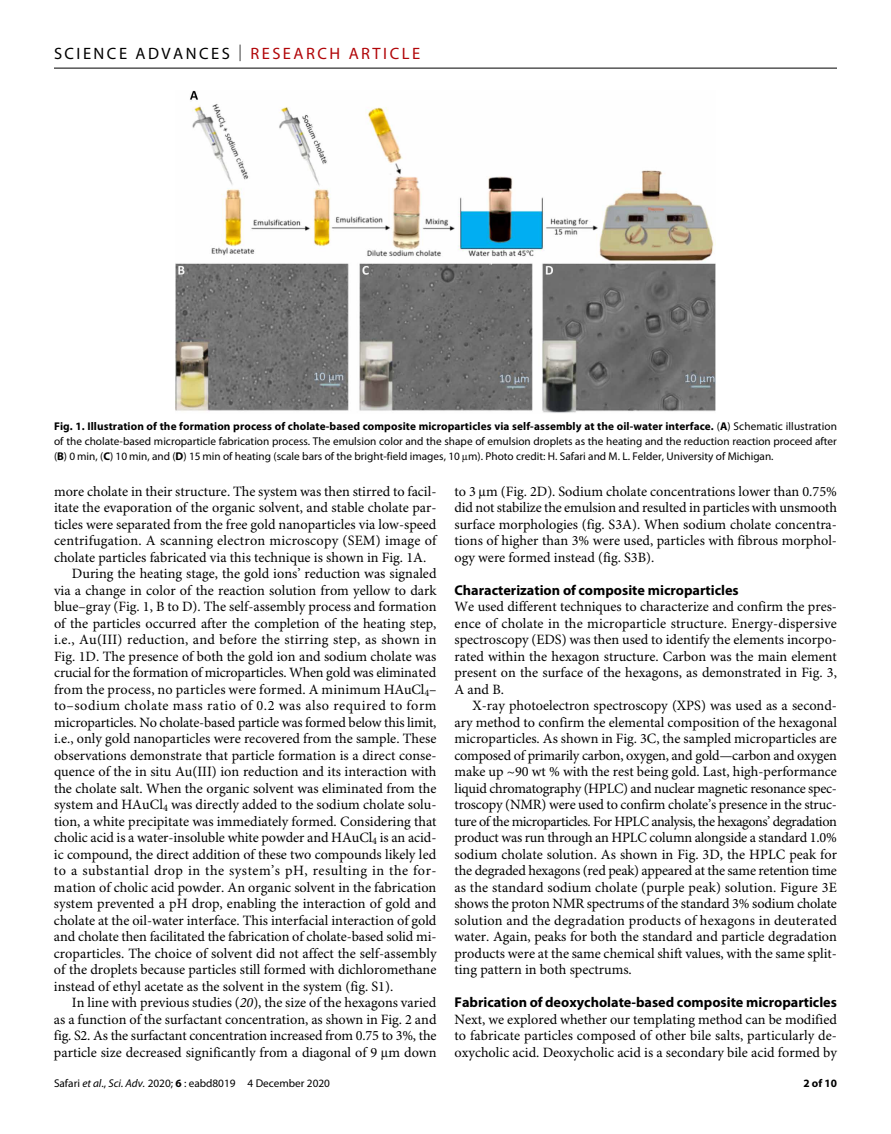
<style>
.page{position:relative;width:891px;height:1134px;background:#fff}
.page>*{position:absolute;margin:0;border:0;box-sizing:border-box;transform-origin:0 0}
.t1{font:16.5px "Myriad Pro";letter-spacing:.15em;color:#000}
.t2{font:14.25px/16.5px "Minion Pro";color:#000;text-align:justify}
.t3{font:14.25px "Minion Pro";letter-spacing:.035em;color:#000}
.t4{font:700 14.25px "Myriad Pro";color:#000}
.t5{font:14.25px "Minion Pro";letter-spacing:-.02em;color:#000}
.t6{font:14.25px "Minion Pro";letter-spacing:.02em;color:#000}
.t7{font:11.25px/15px "Myriad Pro";color:#000;text-align:justify}
.t8{font:700 11.25px "Myriad Pro";color:#000}
.s1{font-weight:300}
.s2{color:#b10508}
.s3{font-weight:700}
.s4{font-style:italic}
</style>
<div class="page">
<hr style="left:54px;top:68px;width:783px;height:1px;background:#000">
<img style="left:176px;top:90px;width:540px;height:323px">
<p class="t1" style="left:54px;top:40px;width:368px">SCIENCE ADVANCES <span class="s1">|</span> <span class="s2">RESEARCH ARTICLE</span></p>
<p class="t7" style="left:54px;top:419px;width:785px"><span class="s3">Fig. 1. Illustration of the formation process of cholate-based composite microparticles via self-assembly at the oil-water interface.</span> (<span class="s3">A</span>) Schematic illustration of the cholate-based microparticle fabrication process. The emulsion color and the shape of emulsion droplets as the heating and the reduction reaction proceed after (<span class="s3">B</span>) 0 min, (<span class="s3">C</span>) 10 min, and (<span class="s3">D</span>) 15 min of heating (scale bars of the bright-field images, 10 m). Photo credit: H. Safari and M. L. Felder, University of Michigan.</p>
<p class="t2" style="left:54px;top:484px;width:384px">more cholate in their structure. The system was then stirred to facil-</p>
<p class="t2" style="left:54px;top:501px;width:384px">itate the evaporation of the organic solvent, and stable cholate par-</p>
<p class="t2" style="left:54px;top:517px;width:384px">ticles were separated from the free gold nanoparticles via low-speed</p>
<p class="t2" style="left:54px;top:534px;width:384px">centrifugation. A scanning electron microscopy (SEM) image of</p>
<p class="t2" style="left:54px;top:550px;width:374px">cholate particles fabricated via this technique is shown in Fig. 1A.</p>
<p class="t2" style="left:72px;top:567px;width:366px">During the heating stage, the gold ions’ reduction was signaled</p>
<p class="t2" style="left:54px;top:583px;width:384px">via a change in color of the reaction solution from yellow to dark</p>
<p class="t2" style="left:54px;top:600px;width:384px">blue–gray (Fig. 1, B to D). The self-assembly process and formation</p>
<p class="t2" style="left:54px;top:616px;width:384px">of the particles occurred after the completion of the heating step,</p>
<p class="t6" style="left:54px;top:631px;width:384px">i.e., Au(III) reduction, and before the stirring step, as shown in</p>
<p class="t2" style="left:54px;top:649px;width:384px">Fig. 1D. The presence of both the gold ion and sodium cholate was</p>
<p class="t5" style="left:54px;top:664px;width:384px">crucial for the formation of microparticles. When gold was eliminated</p>
<p class="t2" style="left:54px;top:682px;width:384px">from the process, no particles were formed. A minimum HAuCl<sub>4</sub>–</p>
<p class="t3" style="left:54px;top:697px;width:384px">to–sodium cholate mass ratio of 0.2 was also required to form</p>
<p class="t2" style="left:54px;top:715px;width:384px">microparticles. No cholate-based particle was formed below this limit,</p>
<p class="t2" style="left:54px;top:732px;width:384px">i.e., only gold nanoparticles were recovered from the sample. These</p>
<p class="t2" style="left:54px;top:748px;width:384px">observations demonstrate that particle formation is a direct conse-</p>
<p class="t2" style="left:54px;top:765px;width:384px">quence of the in situ Au(III) ion reduction and its interaction with</p>
<p class="t2" style="left:54px;top:781px;width:384px">the cholate salt. When the organic solvent was eliminated from the</p>
<p class="t2" style="left:54px;top:798px;width:384px">system and HAuCl<sub>4</sub> was directly added to the sodium cholate solu-</p>
<p class="t2" style="left:54px;top:814px;width:384px">tion, a white precipitate was immediately formed. Considering that</p>
<p class="t2" style="left:54px;top:831px;width:384px">cholic acid is a water-insoluble white powder and HAuCl<sub>4</sub> is an acid-</p>
<p class="t2" style="left:54px;top:847px;width:384px">ic compound, the direct addition of these two compounds likely led</p>
<p class="t3" style="left:54px;top:862px;width:384px">to a substantial drop in the system’s pH, resulting in the for-</p>
<p class="t2" style="left:54px;top:880px;width:384px">mation of cholic acid powder. An organic solvent in the fabrication</p>
<p class="t2" style="left:54px;top:897px;width:384px">system prevented a pH drop, enabling the interaction of gold and</p>
<p class="t2" style="left:54px;top:913px;width:384px">cholate at the oil-water interface. This interfacial interaction of gold</p>
<p class="t2" style="left:54px;top:930px;width:384px">and cholate then facilitated the fabrication of cholate-based solid mi-</p>
<p class="t2" style="left:54px;top:946px;width:384px">croparticles. The choice of solvent did not affect the self-assembly</p>
<p class="t2" style="left:54px;top:963px;width:384px">of the droplets because particles still formed with dichloromethane</p>
<p class="t2" style="left:54px;top:979px;width:341px">instead of ethyl acetate as the solvent in the system (fig. S1).</p>
<p class="t2" style="left:72px;top:996px;width:366px">In line with previous studies (<span class="s4">20</span>), the size of the hexagons varied</p>
<p class="t2" style="left:54px;top:1012px;width:384px">as a function of the surfactant concentration, as shown in Fig. 2 and</p>
<p class="t2" style="left:54px;top:1029px;width:384px">fig. S2. As the surfactant concentration increased from 0.75 to 3%, the</p>
<p class="t2" style="left:54px;top:1045px;width:384px">particle size decreased significantly from a diagonal of 9 m down</p>
<p class="t7" style="left:54px;top:1076px;width:278px">Safari <span class="s4">et al</span>., <span class="s4">Sci. Adv.</span> 2020; <span class="s3">6</span> : eabd8019 4 December 2020</p>
<p class="t2" style="left:454px;top:484px;width:384px">to 3 m (Fig. 2D). Sodium cholate concentrations lower than 0.75% did not stabilize the emulsion and resulted in particles with unsmooth surface morphologies (fig. S3A). When sodium cholate concentra&shy;tions of higher than 3% were used, particles with fibrous morphol&shy;ogy were formed instead (fig. S3B).</p>
<p class="t4" style="left:454px;top:578px;width:286px">Characterization of composite microparticles</p>
<p class="t2" style="left:454px;top:600px;width:384px">We used different techniques to characterize and confirm the pres&shy;ence of cholate in the microparticle structure. Energy-dispersive spectroscopy (EDS) was then used to identify the elements incorpo&shy;rated within the hexagon structure. Carbon was the main element present on the surface of the hexagons, as demonstrated in Fig. 3, A and B.</p>
<p class="t2" style="left:454px;top:699px;width:384px;text-indent:18px">X-ray photoelectron spectroscopy (XPS) was used as a second&shy;ary method to confirm the elemental composition of the hexagonal microparticles. As shown in Fig. 3C, the sampled microparticles are composed of primarily carbon, oxygen, and gold—carbon and oxygen make up ~90 wt % with the rest being gold. Last, high-performance liquid chromatography (HPLC) and nuclear magnetic resonance spec&shy;troscopy (NMR) were used to confirm cholate’s presence in the struc&shy;ture of the microparticles. For HPLC analysis, the hexagons’ degradation product was run through an HPLC column alongside a standard 1.0% sodium cholate solution. As shown in Fig. 3D, the HPLC peak for the degraded hexagons (red peak) appeared at the same retention time as the standard sodium cholate (purple peak) solution. Figure 3E shows the proton NMR spectrums of the standard 3% sodium cholate solution and the degradation products of hexagons in deuterated water. Again, peaks for both the standard and particle degradation products were at the same chemical shift values, with the same split&shy;ting pattern in both spectrums.</p>
<p class="t4" style="left:454px;top:991px;width:384px">Fabrication of deoxycholate-based composite microparticles</p>
<p class="t2" style="left:454px;top:1012px;width:384px">Next, we explored whether our templating method can be modified to fabricate particles composed of other bile salts, particularly de&shy;oxycholic acid. Deoxycholic acid is a secondary bile acid formed by</p>
<p class="t8" style="left:803px;top:1074px;width:35px">2 of 10</p>
</div>
